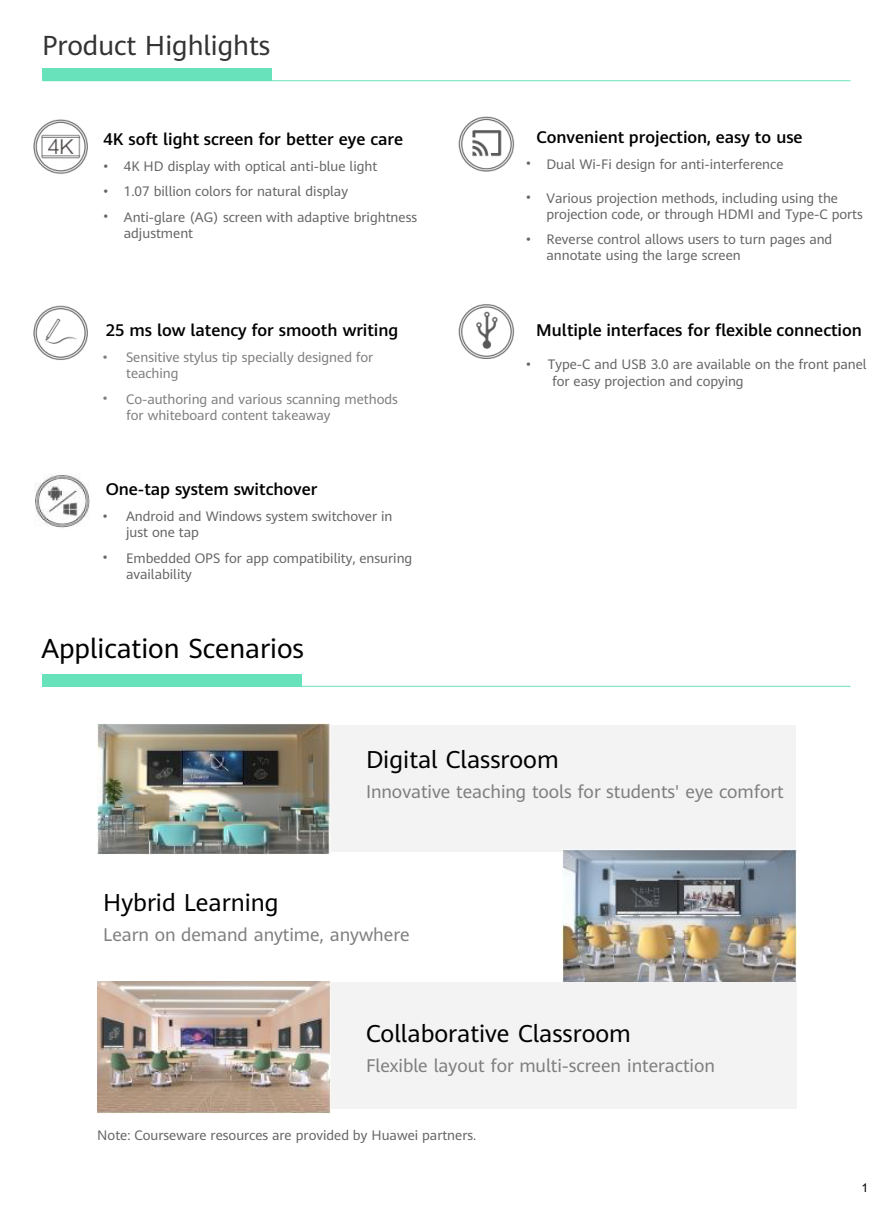
<style>
.page{position:relative;width:893px;height:1212px;background:#fff}
.page>*{position:absolute;margin:0;border:0;box-sizing:border-box;transform-origin:0 0}
.t1{font:27px "Huawei Sans";color:#000}
.t2{font:27px "Huawei Sans";color:#333}
.t3{font:24px "Huawei Sans";color:#000}
.t4{font:18px "Huawei Sans";color:#7f7f7f}
.t5{font:500 16.65px "Huawei Sans";color:#000}
.t6{font:500 16.5px "Huawei Sans";color:#000}
.t7{font:13.5px/16.2px "Huawei Sans";color:#666}
.t8{font:13.5px/16.2px "Huawei Sans";color:#7f7f7f}
.t9{font:12px "Arial";color:#000}
.s1{font-family:"Arial"}
</style>
<div class="page">
<div style="left:42px;top:68px;width:230px;height:13px;background:#68e2bb"></div>
<div style="left:42px;top:674px;width:145px;height:13px;background:#68e2bb"></div>
<div style="left:321px;top:726px;width:475px;height:126px;background:#f3f3f3"></div>
<div style="left:320px;top:983px;width:476px;height:126px;background:#f3f3f3"></div>
<hr style="left:43px;top:686px;width:807px;height:1px;background:#68e2bb">
<hr style="left:43px;top:80px;width:807px;height:1px;background:#68e2bb">
<img style="left:35px;top:474px;width:55px;height:54px">
<img style="left:98px;top:723px;width:232px;height:132px">
<img style="left:98px;top:981px;width:232px;height:132px">
<img style="left:562px;top:849px;width:234px;height:132px">
<img style="left:33px;top:119px;width:55px;height:241px">
<img style="left:458px;top:116px;width:56px;height:243px">
<div style="left:42px;top:674px;width:259px;height:12px;background:#68e2bb"></div>
<h1 class="t2" style="left:42px;top:26px;width:230px">Product Highlights</h1>
<p class="t6" style="left:103px;top:128px;width:301px">4K soft light screen for better eye care</p>
<p class="t7" style="left:103px;top:158px;width:275px"><span class="s1">•</span> 4K HD display with optical anti-blue light</p>
<p class="t7" style="left:103px;top:183px;width:246px"><span class="s1">•</span> 1.07 billion colors for natural display</p>
<p class="t7" style="left:124px;top:208px;width:295px;text-indent:-20px"><span class="s1">•</span> Anti-glare (AG) screen with adaptive brightness adjustment</p>
<p class="t6" style="left:106px;top:319px;width:294px">25 ms low latency for smooth writing</p>
<p class="t8" style="left:126px;top:349px;width:249px;text-indent:-23px"><span class="s1">•</span> Sensitive stylus tip specially designed for teaching</p>
<p class="t8" style="left:126px;top:390px;width:273px;text-indent:-23px"><span class="s1">•</span> Co-authoring and various scanning methods for whiteboard content takeaway</p>
<p class="t6" style="left:106px;top:478px;width:213px">One-tap system switchover</p>
<p class="t7" style="left:126px;top:508px;width:268px;text-indent:-23px"><span class="s1">•</span> Android and Windows system switchover in just one tap</p>
<p class="t7" style="left:126px;top:549px;width:288px;text-indent:-23px"><span class="s1">•</span> Embedded OPS for app compatibility, ensuring availability</p>
<h1 class="t1" style="left:41px;top:629px;width:264px">Application Scenarios</h1>
<p class="t6" style="left:536px;top:125px;width:268px">Convenient projection, easy to use</p>
<p class="t7" style="left:526px;top:155px;width:259px"><span class="s1">•</span> Dual Wi-Fi design for anti-interference</p>
<p class="t7" style="left:546px;top:189px;width:318px;text-indent:-20px"><span class="s1">•</span> Various projection methods, including using the projection code, or through HDMI and Type-C ports</p>
<p class="t7" style="left:546px;top:231px;width:287px;text-indent:-20px"><span class="s1">•</span> Reverse control allows users to turn pages and annotate using the large screen</p>
<p class="t5" style="left:536px;top:319px;width:327px">Multiple interfaces for flexible connection</p>
<p class="t7" style="left:552px;top:356px;width:316px;text-indent:-26px"><span class="s1">•</span> Type-C and USB 3.0 are available on the front panel for easy projection and copying</p>
<h2 class="t3" style="left:366px;top:743px;width:194px">Digital Classroom</h2>
<h3 class="t4" style="left:366px;top:779px;width:419px">Innovative teaching tools for students' eye comfort</h3>
<h2 class="t3" style="left:103px;top:886px;width:177px">Hybrid Learning</h2>
<h3 class="t4" style="left:103px;top:922px;width:308px">Learn on demand anytime, anywhere</h3>
<h2 class="t3" style="left:366px;top:1017px;width:266px">Collaborative Classroom</h2>
<h3 class="t4" style="left:366px;top:1053px;width:350px">Flexible layout for multi-screen interaction</h3>
<p class="t7" style="left:97px;top:1127px;width:380px">Note: Courseware resources are provided by Huawei partners.</p>
<p class="t9" style="left:861px;top:1180px;width:8px">1</p>
</div>
